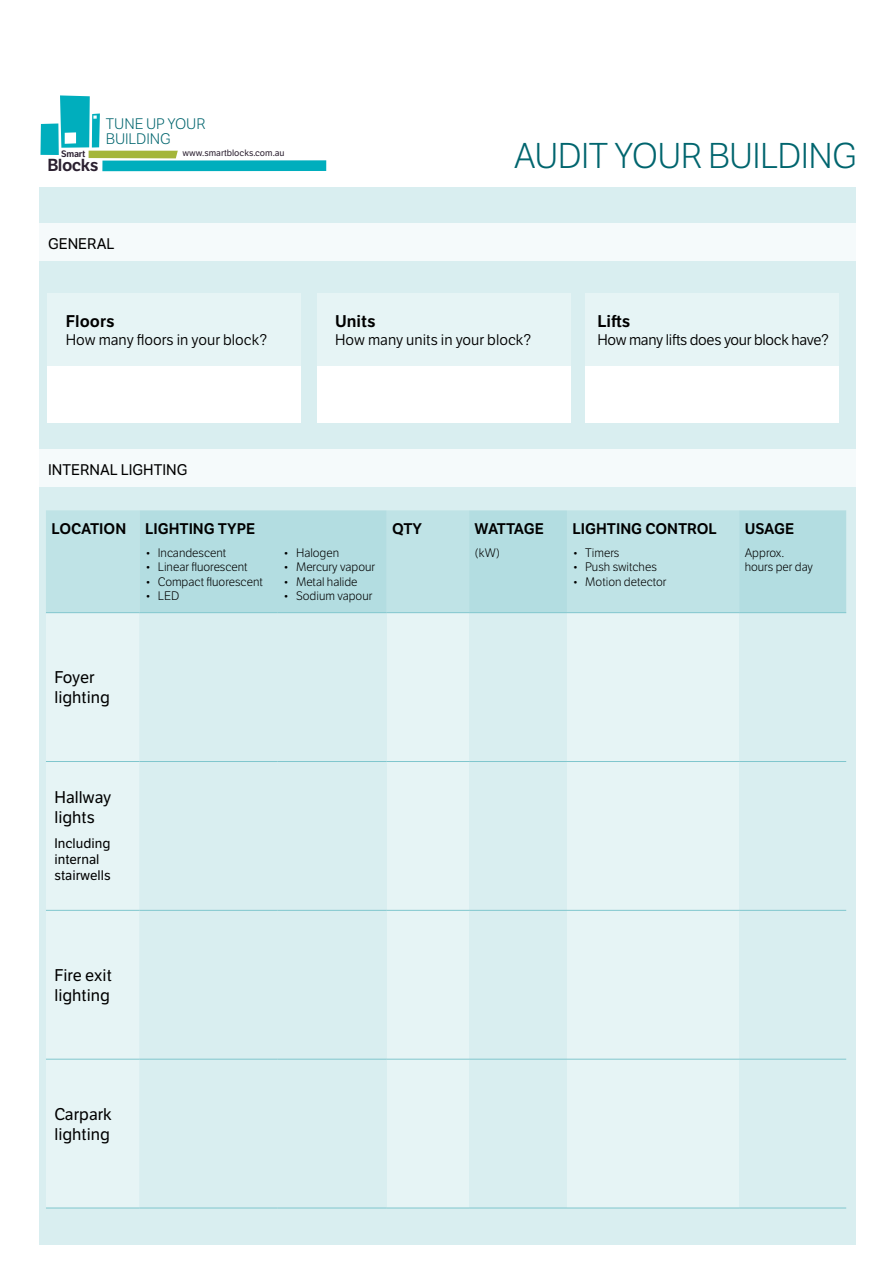
<style>
.page{position:relative;width:893px;height:1263px;background:#fff}
.page>*{position:absolute;margin:0;border:0;box-sizing:border-box;transform-origin:0 0}
.t1{font:300 34.8px "LFT Etica";letter-spacing:-.02em;color:#01656e}
.t2{font:600 16.95px "LFT Etica";letter-spacing:-.03em;color:#2b2030}
.t3{font:16.5px/19.8px "LFT Etica";color:#000}
.t4{font:600 16.5px "LFT Etica";color:#000}
.t5{font:15px "LFT Etica";letter-spacing:-.01em;color:#000}
.t6{font:600 15px "LFT Etica";color:#000}
.t7{font:15px "LFT Etica";color:#000}
.t8{font:300 14.85px/14.9px "LFT Etica";letter-spacing:-.005em;color:#01656e}
.t9{font:13.5px/16.2px "LFT Etica";color:#000}
.t10{font:300 12px/14.4px "LFT Etica";color:#000}
.t11{font:600 9.15px "LFT Etica";letter-spacing:-.03em;color:#2b2030}
.t12{font:9px "LFT Etica";color:#2b2030}
</style>
<div class="page">
<div style="left:102px;top:160px;width:224px;height:11px;background:#00aebd"></div>
<svg style="left:40px;top:95px;width:138px;height:63px"></svg>
<div style="left:40px;top:187px;width:816px;height:1057px;background:#d9eef0"></div>
<div style="left:28px;top:223px;width:836px;height:37px;background:#f5fafb"></div>
<div style="left:28px;top:449px;width:836px;height:37px;background:#f5fafb"></div>
<div style="left:46px;top:510px;width:94px;height:102px;background:#bfe3e6"></div>
<svg style="left:140px;top:510px;width:706px;height:102px;fill:#b3dde1"></svg>
<div style="left:46px;top:613px;width:94px;height:595px;background:#e6f4f5"></div>
<svg style="left:140px;top:613px;width:706px;height:595px"></svg>
<hr style="left:140px;top:612px;width:138px;height:1px;background:#80c6cd">
<hr style="left:278px;top:612px;width:109px;height:1px;background:#80c6cd">
<hr style="left:387px;top:612px;width:82px;height:1px;background:#80c6cd">
<hr style="left:469px;top:612px;width:98px;height:1px;background:#80c6cd">
<hr style="left:567px;top:612px;width:172px;height:1px;background:#80c6cd">
<hr style="left:739px;top:612px;width:107px;height:1px;background:#80c6cd">
<hr style="left:140px;top:761px;width:138px;height:1px;background:#80c6cd">
<hr style="left:278px;top:761px;width:109px;height:1px;background:#80c6cd">
<hr style="left:387px;top:761px;width:82px;height:1px;background:#80c6cd">
<hr style="left:469px;top:761px;width:98px;height:1px;background:#80c6cd">
<hr style="left:567px;top:761px;width:172px;height:1px;background:#80c6cd">
<hr style="left:739px;top:761px;width:107px;height:1px;background:#80c6cd">
<hr style="left:140px;top:910px;width:138px;height:1px;background:#80c6cd">
<hr style="left:278px;top:910px;width:109px;height:1px;background:#80c6cd">
<hr style="left:387px;top:910px;width:82px;height:1px;background:#80c6cd">
<hr style="left:469px;top:910px;width:98px;height:1px;background:#80c6cd">
<hr style="left:567px;top:910px;width:172px;height:1px;background:#80c6cd">
<hr style="left:739px;top:910px;width:107px;height:1px;background:#80c6cd">
<hr style="left:140px;top:1059px;width:138px;height:1px;background:#80c6cd">
<hr style="left:278px;top:1059px;width:109px;height:1px;background:#80c6cd">
<hr style="left:387px;top:1059px;width:82px;height:1px;background:#80c6cd">
<hr style="left:469px;top:1059px;width:98px;height:1px;background:#80c6cd">
<hr style="left:567px;top:1059px;width:172px;height:1px;background:#80c6cd">
<hr style="left:739px;top:1059px;width:107px;height:1px;background:#80c6cd">
<hr style="left:140px;top:1208px;width:138px;height:1px;background:#80c6cd">
<hr style="left:278px;top:1208px;width:109px;height:1px;background:#80c6cd">
<hr style="left:387px;top:1208px;width:82px;height:1px;background:#80c6cd">
<hr style="left:469px;top:1208px;width:98px;height:1px;background:#80c6cd">
<hr style="left:567px;top:1208px;width:172px;height:1px;background:#80c6cd">
<hr style="left:739px;top:1208px;width:107px;height:1px;background:#80c6cd">
<hr style="left:46px;top:761px;width:94px;height:1px;background:#80c6cd">
<hr style="left:46px;top:910px;width:94px;height:1px;background:#80c6cd">
<hr style="left:46px;top:1059px;width:94px;height:1px;background:#80c6cd">
<hr style="left:46px;top:1208px;width:94px;height:1px;background:#80c6cd">
<hr style="left:46px;top:612px;width:94px;height:1px;background:#80c6cd">
<div style="left:48px;top:294px;width:253px;height:125px;background:#e6f4f5"></div>
<div style="left:48px;top:366px;width:253px;height:57px;background:#fff"></div>
<div style="left:317px;top:294px;width:253px;height:125px;background:#e6f4f5"></div>
<div style="left:317px;top:366px;width:253px;height:57px;background:#fff"></div>
<div style="left:586px;top:294px;width:253px;height:125px;background:#e6f4f5"></div>
<div style="left:586px;top:366px;width:253px;height:57px;background:#fff"></div>
<p class="t8" style="left:106px;top:116px;width:101px">TUNE UP YOUR<br>BUILDING</p>
<p class="t12" style="left:183px;top:147px;width:104px">www.smartblocks.com.au</p>
<p class="t11" style="left:61px;top:148px;width:26px">Smart</p>
<h1 class="t1" style="left:514px;top:136px;width:345px">AUDIT YOUR BUILDING</h1>
<h2 class="t2" style="left:47px;top:155px;width:53px">Blocks</h2>
<p class="t7" style="left:48px;top:234px;width:68px">GENERAL</p>
<h3 class="t4" style="left:66px;top:312px;width:50px">Floors</h3>
<p class="t5" style="left:66px;top:331px;width:203px">How many floors in your block?</p>
<p class="t7" style="left:48px;top:460px;width:141px">INTERNAL LIGHTING</p>
<h3 class="t4" style="left:335px;top:312px;width:42px">Units</h3>
<p class="t5" style="left:335px;top:331px;width:198px">How many units in your block?</p>
<h3 class="t4" style="left:597px;top:312px;width:35px">Lifts</h3>
<p class="t5" style="left:597px;top:331px;width:233px">How many lifts does your block have?</p>
<p class="t6" style="left:51px;top:520px;width:205px">LOCATION lighting TYPE</p>
<p class="t6" style="left:392px;top:520px;width:31px">QtY</p>
<p class="t6" style="left:475px;top:520px;width:24px">Watta</p>
<p class="t6" style="left:524px;top:520px;width:20px">ge</p>
<p class="t6" style="left:572px;top:520px;width:85px">lighting cont</p>
<p class="t6" style="left:687px;top:520px;width:21px">rol</p>
<p class="t6" style="left:745px;top:520px;width:49px">Usage</p>
<p class="t10" style="left:145px;top:546px;width:83px">• Incandescent</p>
<p class="t10" style="left:145px;top:560px;width:104px">• Linear fluorescent</p>
<p class="t10" style="left:145px;top:574px;width:119px">• Compact fluorescent</p>
<p class="t10" style="left:145px;top:589px;width:36px">• LED</p>
<p class="t10" style="left:283px;top:546px;width:58px">• Halogen</p>
<p class="t10" style="left:283px;top:560px;width:94px">• Mercury vapour</p>
<p class="t10" style="left:283px;top:574px;width:76px">• Metal halide</p>
<p class="t10" style="left:283px;top:589px;width:91px">• Sodium vapour</p>
<p class="t10" style="left:475px;top:545px;width:27px">(kW)</p>
<p class="t10" style="left:572px;top:546px;width:48px">• Timers</p>
<p class="t10" style="left:572px;top:560px;width:86px">• Push switches</p>
<p class="t10" style="left:572px;top:574px;width:96px">• Motion detector</p>
<p class="t10" style="left:745px;top:546px;width:70px">Approx. hours per day</p>
<h3 class="t3" style="left:54px;top:669px;width:57px">Foyer lighting</h3>
<h3 class="t3" style="left:54px;top:789px;width:58px">Hallway lights</h3>
<p class="t9" style="left:54px;top:836px;width:58px">Including internal stairwells</p>
<h3 class="t3" style="left:54px;top:967px;width:59px">Fire exit lighting</h3>
<h3 class="t3" style="left:54px;top:1106px;width:59px">Carpark lighting</h3>
</div>
